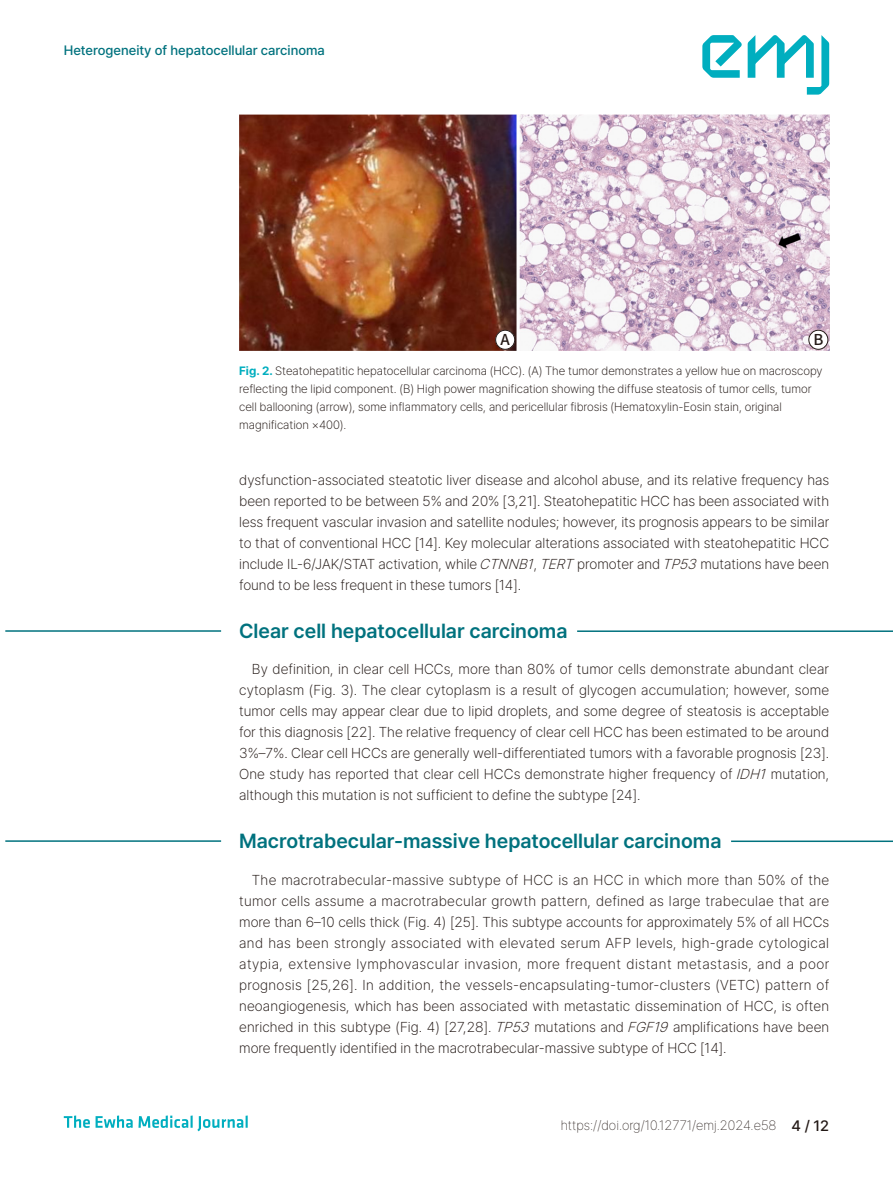
<style>
.page{position:relative;width:893px;height:1191px;background:#fff}
.page>*{position:absolute;margin:0;border:0;box-sizing:border-box;transform-origin:0 0}
.heading_1st{font:600 20.25px "Pretendard";color:#00727e}
.t1{font:500 15px "Noto Sans CJ Kkr";color:#231916}
.main_text{font:200 14.25px/21px "Pretendard";color:#231916;text-align:justify}
.t2{font:100 13.5px "Pretendard";color:#231916}
.t3{font:500 13.5px "Pretendard";color:#00727e}
.Figure_title{font:200 12px/18px "Pretendard";color:#231916}
.s1{font-weight:700;color:#00aebf}
.s2{font-style:italic}
.s3{font-weight:500;font-size:15px}
</style>
<div class="page">
<svg style="left:64px;top:1115px;width:184px;height:16px"></svg>
<svg style="left:702px;top:35px;width:40px;height:43px"></svg>
<svg style="left:748px;top:35px;width:81px;height:60px"></svg>
<hr style="left:252px;top:630px;width:641px;height:2px;background:#00727e">
<hr style="left:5px;top:630px;width:216px;height:2px;background:#00727e">
<div style="left:239px;top:621px;width:338px;height:19px;background:#fff"></div>
<hr style="left:252px;top:840px;width:641px;height:2px;background:#00727e">
<hr style="left:5px;top:840px;width:216px;height:2px;background:#00727e">
<div style="left:239px;top:831px;width:492px;height:19px;background:#fff"></div>
<img style="left:239px;top:115px;width:590px;height:235px">
<div style="left:495px;top:330px;width:20px;height:19px;background:#fff;border-radius:50%"></div>
<div style="left:495px;top:330px;width:20px;height:19px;border:1px solid #231916;border-radius:50%"></div>
<div style="left:809px;top:330px;width:19px;height:19px;background:#fff;border-radius:50%"></div>
<div style="left:809px;top:330px;width:19px;height:19px;border:1px solid #231916;border-radius:50%"></div>
<p class="t3" style="left:64px;top:41px;width:263px">Heterogeneity of hepatocellular carcinoma</p>
<p class="t1" style="left:500px;top:331px;width:11px">A</p>
<p class="t1" style="left:813px;top:331px;width:12px">B</p>
<p class="Figure_title" style="left:239px;top:361px;width:585px"><span class="s1">Fig. 2.</span> Steatohepatitic hepatocellular carcinoma (HCC). (A) The tumor demonstrates a yellow hue on macroscopy reflecting the lipid component. (B) High power magnification showing the diffuse steatosis of tumor cells, tumor cell ballooning (arrow), some inflammatory cells, and pericellular fibrosis (Hematoxylin-Eosin stain, original magnification ×400).</p>
<p class="main_text" style="left:239px;top:469px;width:592px">dysfunction-associated steatotic liver disease and alcohol abuse, and its relative frequency has been reported to be between 5% and 20% [3,21]. Steatohepatitic HCC has been associated with less frequent vascular invasion and satellite nodules; however, its prognosis appears to be similar to that of conventional HCC [14]. Key molecular alterations associated with steatohepatitic HCC include IL-6/JAK/STAT activation, while <span class="s2">CTNNB1</span>, <span class="s2">TERT</span> promoter and <span class="s2">TP53</span> mutations have been found to be less frequent in these tumors [14].</p>
<p class="heading_1st" style="left:239px;top:616px;width:330px">Clear cell hepatocellular carcinoma</p>
<p class="main_text" style="left:239px;top:658px;width:591px;text-indent:13px">By definition, in clear cell HCCs, more than 80% of tumor cells demonstrate abundant clear cytoplasm (Fig. 3). The clear cytoplasm is a result of glycogen accumulation; however, some tumor cells may appear clear due to lipid droplets, and some degree of steatosis is acceptable for this diagnosis [22]. The relative frequency of clear cell HCC has been estimated to be around 3%–7%. Clear cell HCCs are generally well-differentiated tumors with a favorable prognosis [23].<br>One study has reported that clear cell HCCs demonstrate higher frequency of <span class="s2">IDH1</span> mutation, although this mutation is not sufficient to define the subtype [24].</p>
<p class="heading_1st" style="left:239px;top:826px;width:484px">Macrotrabecular-massive hepatocellular carcinoma</p>
<p class="main_text" style="left:239px;top:868px;width:592px;text-indent:13px">The macrotrabecular-massive subtype of HCC is an HCC in which more than 50% of the tumor cells assume a macrotrabecular growth pattern, defined as large trabeculae that are more than 6–10 cells thick (Fig. 4) [25]. This subtype accounts for approximately 5% of all HCCs and has been strongly associated with elevated serum AFP levels, high-grade cytological atypia, extensive lymphovascular invasion, more frequent distant metastasis, and a poor prognosis [25,26]. In addition, the vessels-encapsulating-tumor-clusters (VETC) pattern of neoangiogenesis, which has been associated with metastatic dissemination of HCC, is often enriched in this subtype (Fig. 4) [27,28]. <span class="s2">TP53</span> mutations and <span class="s2">FGF19</span> amplifications have been more frequently identified in the macrotrabecular-massive subtype of HCC [14].</p>
<p class="t2" style="left:561px;top:1116px;width:270px">https://doi.org/10.12771/emj.2024.e58 <span class="s3">4 / 12</span></p>
</div>
